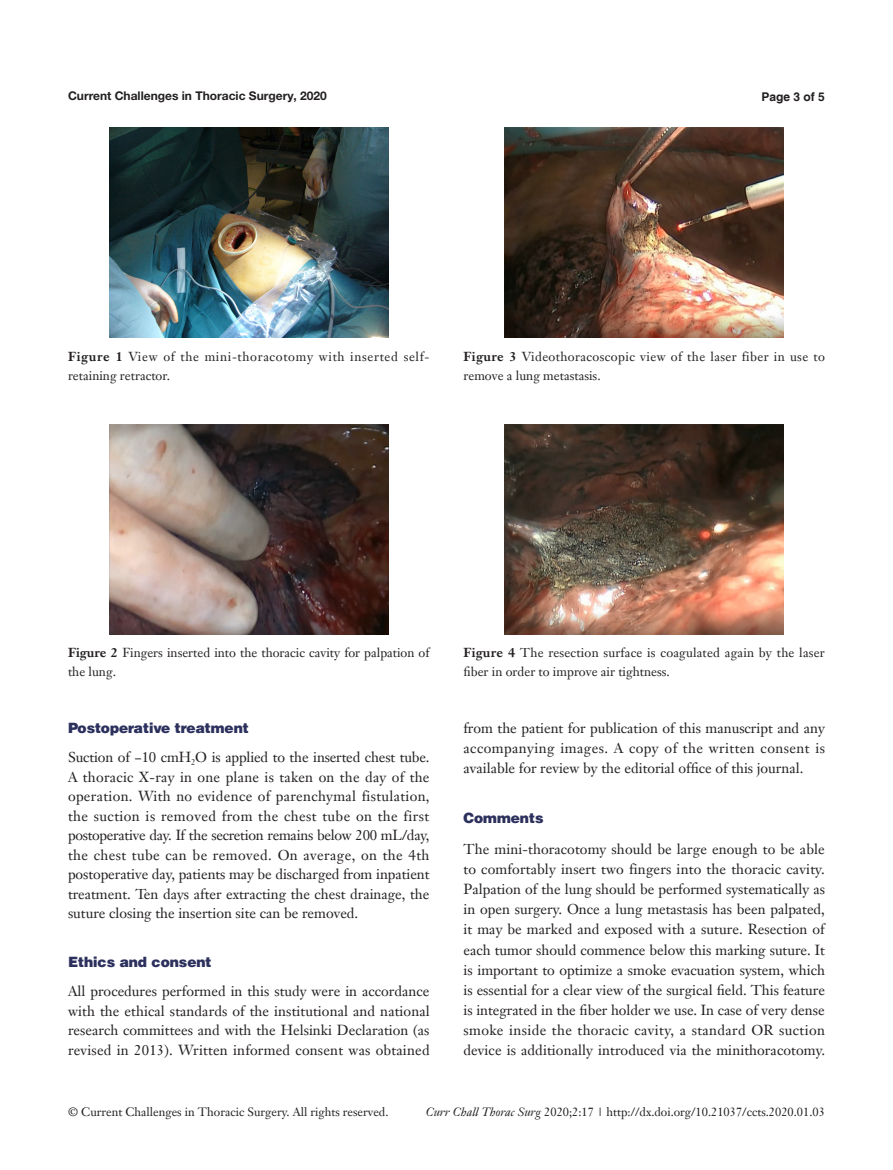
<style>
.page{position:relative;width:893px;height:1170px;background:#fff}
.page>*{position:absolute;margin:0;border:0;box-sizing:border-box;transform-origin:0 0}
.t1{font:14.25px/20.1px "Janson Text LT";color:#231f20;text-align:justify}
.t2{font:900 14.25px "Helvetica";color:#2c305d}
.t3{font:12.75px/19.5px "Janson Text LT";color:#231f20}
.t4{font:12.75px/19.5px "Janson Text LT";letter-spacing:.03em;color:#231f20}
.t5{font:12.75px/19.5px "Janson Text LT";letter-spacing:.05em;color:#231f20}
.t6{font:12px "Janson Text LT";color:#231f20}
.t7{font:700 12px "Helvetica Neue LT Pro";color:#231f20}
.t8{font:700 12px "Helvetica";color:#231f20}
.s1{font-weight:700}
.s2{font-style:italic}
</style>
<div class="page">
<img style="left:109px;top:128px;width:279px;height:209px">
<img style="left:109px;top:424px;width:279px;height:210px">
<img style="left:505px;top:128px;width:279px;height:209px">
<img style="left:505px;top:424px;width:279px;height:210px">
<p class="t7" style="left:68px;top:88px;width:260px">Current Challenges in Thoracic Surgery, 2020</p>
<p class="t8" style="left:762px;top:89px;width:65px">Page 3 of 5</p>
<p class="t5" style="left:68px;top:346px;width:363px"><span class="s1">Figure 1</span> View of the mini-thoracotomy with inserted self&shy;retaining retractor.</p>
<p class="t4" style="left:463px;top:346px;width:363px"><span class="s1">Figure 3</span> Videothoracoscopic view of the laser fiber in use to remove a lung metastasis.</p>
<p class="t3" style="left:68px;top:642px;width:363px"><span class="s1">Figure 2</span> Fingers inserted into the thoracic cavity for palpation of the lung.</p>
<p class="t2" style="left:68px;top:718px;width:182px">Postoperative treatment</p>
<p class="t1" style="left:68px;top:747px;width:363px;line-height:19.5px">Suction of −10 cmH<sub>2</sub>O is applied to the inserted chest tube.<br>A thoracic X-ray in one plane is taken on the day of the operation. With no evidence of parenchymal fistulation, the suction is removed from the chest tube on the first postoperative day. If the secretion remains below 200 mL/day, the chest tube can be removed. On average, on the 4th postoperative day, patients may be discharged from inpatient treatment. Ten days after extracting the chest drainage, the suture closing the insertion site can be removed.</p>
<p class="t2" style="left:68px;top:952px;width:145px">Ethics and consent</p>
<p class="t1" style="left:68px;top:981px;width:363px;line-height:19.5px">All procedures performed in this study were in accordance with the ethical standards of the institutional and national research committees and with the Helsinki Declaration (as revised in 2013). Written informed consent was obtained</p>
<p class="t3" style="left:463px;top:642px;width:363px"><span class="s1">Figure 4</span> The resection surface is coagulated again by the laser fiber in order to improve air tightness.</p>
<p class="t1" style="left:463px;top:717px;width:363px">from the patient for publication of this manuscript and any accompanying images. A copy of the written consent is available for review by the editorial office of this journal.</p>
<p class="t2" style="left:463px;top:809px;width:81px">Comments</p>
<p class="t1" style="left:463px;top:838px;width:363px">The mini-thoracotomy should be large enough to be able to comfortably insert two fingers into the thoracic cavity.<br>Palpation of the lung should be performed systematically as in open surgery. Once a lung metastasis has been palpated, it may be marked and exposed with a suture. Resection of each tumor should commence below this marking suture. It is important to optimize a smoke evacuation system, which is essential for a clear view of the surgical field. This feature is integrated in the fiber holder we use. In case of very dense smoke inside the thoracic cavity, a standard OR suction device is additionally introduced via the minithoracotomy.</p>
<p class="t6" style="left:68px;top:1104px;width:322px">© Current Challenges in Thoracic Surgery. All rights reserved.</p>
<p class="t6" style="left:426px;top:1104px;width:401px"><span class="s2">Curr Chall Thorac Surg</span> 2020;2:17 | http://dx.doi.org/10.21037/ccts.2020.01.03</p>
</div>
